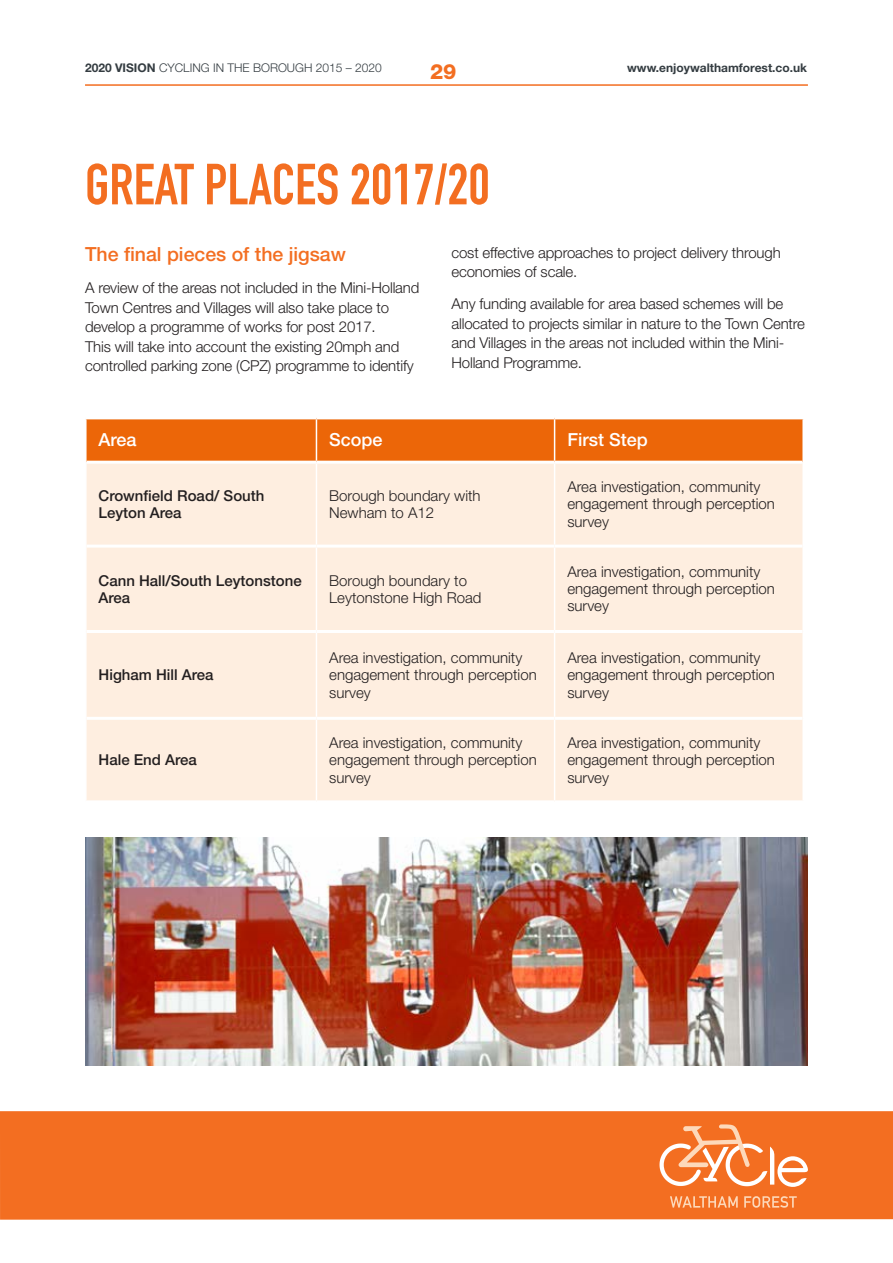
<style>
.page{position:relative;width:893px;height:1263px;background:#fff}
.page>*{position:absolute;margin:0;border:0;box-sizing:border-box;transform-origin:0 0}
.Main_title{font:57px "DIN Engschrift";color:#f36e21}
.t1{font:800 21px "Helvetica Neue LT Std";color:#f36e21}
.sub_header{font:500 19.5px "Helvetica Neue LT Std";color:#f36e21}
.t2{font:500 18px "Helvetica Neue LT Std";color:#fff}
.body_copy{font:300 15px/17.2px "Helvetica Neue LT Std";letter-spacing:-.01em;color:#231f20}
.t3{font:500 15px/17.2px "Helvetica Neue LT Std";color:#231f20}
.t4{font:300 12px "Helvetica Neue LT Std";color:#343c41}
.t5{font:700 12px "Helvetica Neue LT Std";color:#343c41}
.s1{font-weight:700}
</style>
<div class="page">
<div style="left:0;top:1111px;width:893px;height:109px;background:#f36e21"></div>
<svg style="left:670px;top:1196px;width:68px;height:11px"></svg>
<svg style="left:744px;top:1196px;width:53px;height:12px"></svg>
<svg style="left:659px;top:1124px;width:149px;height:63px"></svg>
<hr style="left:85px;top:84px;width:723px;height:2px;background:#f36e21">
<div style="left:87px;top:419px;width:715px;height:42px;background:#ec6608"></div>
<div style="left:87px;top:464px;width:715px;height:336px;background:#feeee0"></div>
<hr style="left:316px;top:419px;width:1px;height:42px;background:#fff">
<hr style="left:554px;top:419px;width:1px;height:42px;background:#fff">
<hr style="left:316px;top:464px;width:1px;height:81px;background:#fff">
<hr style="left:554px;top:464px;width:1px;height:81px;background:#fff">
<hr style="left:316px;top:548px;width:1px;height:82px;background:#fff">
<hr style="left:554px;top:548px;width:1px;height:82px;background:#fff">
<hr style="left:316px;top:633px;width:1px;height:84px;background:#fff">
<hr style="left:554px;top:633px;width:1px;height:84px;background:#fff">
<hr style="left:316px;top:720px;width:1px;height:80px;background:#fff">
<hr style="left:554px;top:720px;width:1px;height:80px;background:#fff">
<hr style="left:87px;top:545px;width:229px;height:3px;background:#fff">
<hr style="left:316px;top:545px;width:239px;height:3px;background:#fff">
<hr style="left:555px;top:545px;width:247px;height:3px;background:#fff">
<hr style="left:87px;top:630px;width:229px;height:3px;background:#fff">
<hr style="left:316px;top:630px;width:239px;height:3px;background:#fff">
<hr style="left:555px;top:630px;width:247px;height:3px;background:#fff">
<hr style="left:87px;top:717px;width:229px;height:3px;background:#fff">
<hr style="left:316px;top:717px;width:239px;height:3px;background:#fff">
<hr style="left:555px;top:717px;width:247px;height:3px;background:#fff">
<img style="left:85px;top:838px;width:723px;height:227px">
<p class="t4" style="left:85px;top:61px;width:298px"><span class="s1">2020 VISION</span> CYCLING IN THE BOROUGH 2015 – 2020</p>
<h2 class="t1" style="left:430px;top:59px;width:28px">29</h2>
<p class="t5" style="left:627px;top:61px;width:181px">www.enjoywalthamforest.co.uk</p>
<p class="Main_title" style="left:85px;top:151px;width:406px">GREAT PLACES 2017/20</p>
<p class="sub_header" style="left:85px;top:242px;width:262px">The final pieces of the jigsaw</p>
<p class="body_copy" style="left:85px;top:278px;width:336px;line-height:19.5px">A review of the areas not included in the Mini-Holland Town Centres and Villages will also take place to develop a programme of works for post 2017.<br>This will take into account the existing 20mph and controlled parking zone (CPZ) programme to identify</p>
<p class="body_copy" style="left:451px;top:242px;width:331px;line-height:19.5px">cost effective approaches to project delivery through economies of scale.</p>
<p class="body_copy" style="left:451px;top:294px;width:355px;line-height:19.5px">Any funding available for area based schemes will be allocated to projects similar in nature to the Town Centre and Villages in the areas not included within the Mini-Holland Programme.</p>
<p class="t2" style="left:99px;top:429px;width:40px">Area</p>
<p class="t2" style="left:329px;top:429px;width:55px">Scope</p>
<p class="t2" style="left:567px;top:429px;width:82px">First Step</p>
<p class="t3" style="left:99px;top:487px;width:167px">Crownfield Road/ South<br>Leyton Area</p>
<p class="body_copy" style="left:329px;top:487px;width:153px">Borough boundary with<br>Newham to A12</p>
<p class="body_copy" style="left:567px;top:478px;width:209px">Area investigation, community engagement through perception survey</p>
<p class="t3" style="left:99px;top:571px;width:205px">Cann Hall/South Leytonstone<br>Area</p>
<p class="body_copy" style="left:329px;top:571px;width:154px">Borough boundary to<br>Leytonstone High Road</p>
<p class="body_copy" style="left:567px;top:563px;width:209px">Area investigation, community engagement through perception survey</p>
<p class="t3" style="left:99px;top:666px;width:117px">Higham Hill Area</p>
<p class="t3" style="left:99px;top:751px;width:100px">Hale End Area</p>
<p class="body_copy" style="left:329px;top:649px;width:209px">Area investigation, community engagement through perception survey</p>
<p class="body_copy" style="left:567px;top:649px;width:209px">Area investigation, community engagement through perception survey</p>
<p class="body_copy" style="left:329px;top:734px;width:209px">Area investigation, community engagement through perception survey</p>
<p class="body_copy" style="left:567px;top:734px;width:209px">Area investigation, community engagement through perception survey</p>
</div>
